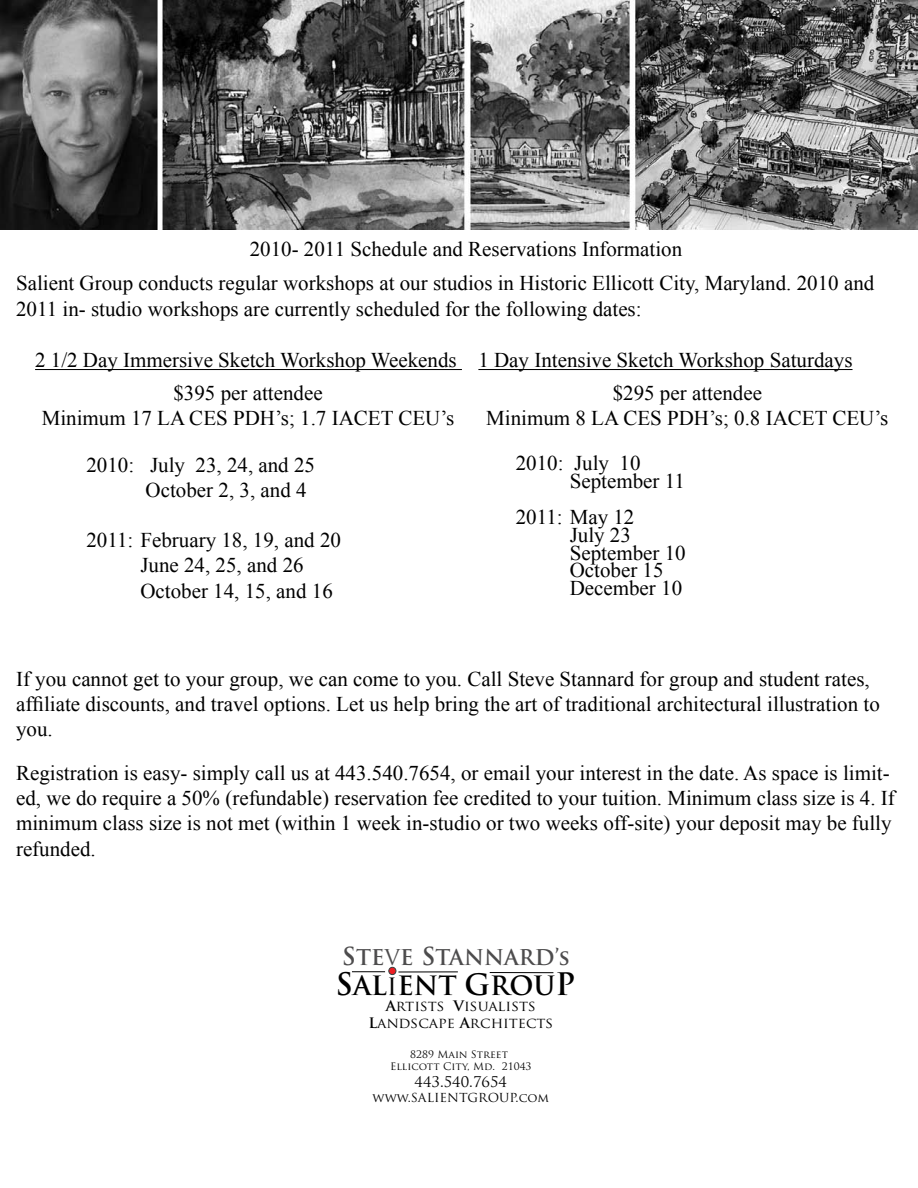
<style>
.page{position:relative;width:918px;height:1188px;background:#fff}
.page>*{position:absolute;margin:0;border:0;box-sizing:border-box;transform-origin:0 0}
.t1{font:700 25.95px "Trajan Pro";color:#000}
.t2{font:700 21.15px "Trajan Pro";color:#4d4c4d}
.t3{font:21px/25.2px "Times New Roman";color:#000}
.t4{font:14.4px/17.2px "Trajan Pro";color:#020202;text-align:center}
.t5{font:12.15px "Trajan Pro";color:#020202}
.t6{font:10.05px/12.1px "Trajan Pro";color:#020202;text-align:center}
.s1{font-size:24.15px}
.s2{font-weight:400}
.s3{font-size:30.3px}
.s4{font-weight:400;font-size:27.3px}
.s5{font-size:28.8px}
.s6{font-weight:700;font-size:14.1px}
</style>
<div class="page">
<img style="left:0;top:0;width:918px;height:230px">
<hr style="left:35px;top:369px;width:427px;height:1px;background:#000">
<hr style="left:478px;top:369px;width:375px;height:1px;background:#000">
<div style="left:389px;top:967px;width:7px;height:8px;background:#ed1e24;border-radius:50%"></div>
<div style="left:388px;top:967px;width:8px;height:8px;border:1px solid #373f3f;border-radius:50%"></div>
<hr style="left:352px;top:971px;width:33px;height:1px;background:#020202">
<hr style="left:398px;top:971px;width:60px;height:1px;background:#020202">
<hr style="left:490px;top:972px;width:63px;height:1px;background:#020202">
<p class="t3" style="left:16px;top:231px;width:860px;line-height:34.7px;text-indent:234px">2010- 2011 Schedule and Reservations Information<br>Salient Group conducts regular workshops at our studios in Historic Ellicott City, Maryland. 2010 and</p>
<p class="t3" style="left:16px;top:296px;width:627px">2011 in- studio workshops are currently scheduled for the following dates:</p>
<p class="t3" style="left:35px;top:347px;width:819px">2 1/2 Day Immersive Sketch Workshop Weekends 1 Day Intensive Sketch Workshop Saturdays</p>
<p class="t3" style="left:42px;top:380px;width:414px;text-align:center">$395 per attendee<br>Minimum 17 LA CES PDH’s; 1.7 IACET CEU’s</p>
<p class="t3" style="left:486px;top:380px;width:404px;text-align:center">$295 per attendee<br>Minimum 8 LA CES PDH’s; 0.8 IACET CEU’s</p>
<p class="t3" style="left:146px;top:452px;width:171px;text-indent:-59px">2010: July 23, 24, and 25<br>October 2, 3, and 4</p>
<p class="t3" style="left:140px;top:527px;width:202px;text-indent:-54px">2011: February 18, 19, and 20<br>June 24, 25, and 26<br>October 14, 15, and 16</p>
<p class="t3" style="left:570px;top:453px;width:117px;line-height:18px;text-indent:-54px">2010: July 10<br>September 11</p>
<p class="t3" style="left:570px;top:507px;width:118px;line-height:18px;text-indent:-54px">2011: May 12<br>July 23<br>September 10<br>October 15<br>December 10</p>
<p class="t3" style="left:16px;top:666px;width:865px">If you cannot get to your group, we can come to you. Call Steve Stannard for group and student rates, affiliate discounts, and travel options. Let us help bring the art of traditional architectural illustration to you.</p>
<p class="t3" style="left:16px;top:760px;width:880px">Registration is easy- simply call us at 443.540.7654, or email your interest in the date. As space is limit&shy;ed, we do require a 50% (refundable) reservation fee credited to your tuition. Minimum class size is 4. If minimum class size is not met (within 1 week in-studio or two weeks off-site) your deposit may be fully refunded.</p>
<p class="t2" style="left:342px;top:944px;width:229px"><span class="s1">S</span>TE<span class="s2">V</span>E <span class="s1">S</span>TANNARD’s</p>
<p class="t1" style="left:335px;top:969px;width:242px"><span class="s3">S</span>AL<span class="s4">i</span>ENT <span class="s5">G</span>ROU<span class="s3">P</span></p>
<p class="t4" style="left:368px;top:997px;width:186px"><span class="s6">A</span>rtists <span class="s6">V</span>isualists<br><span class="s6">L</span>andscape <span class="s6">A</span>rchitects</p>
<p class="t6" style="left:390px;top:1048px;width:143px">8289 Main Street<br>Ellicott City, Md. 21043</p>
<p class="t4" style="left:415px;top:1073px;width:94px">443.540.7654</p>
<p class="t5" style="left:373px;top:1089px;width:178px">www.SALIENTGROUP.com</p>
</div>
